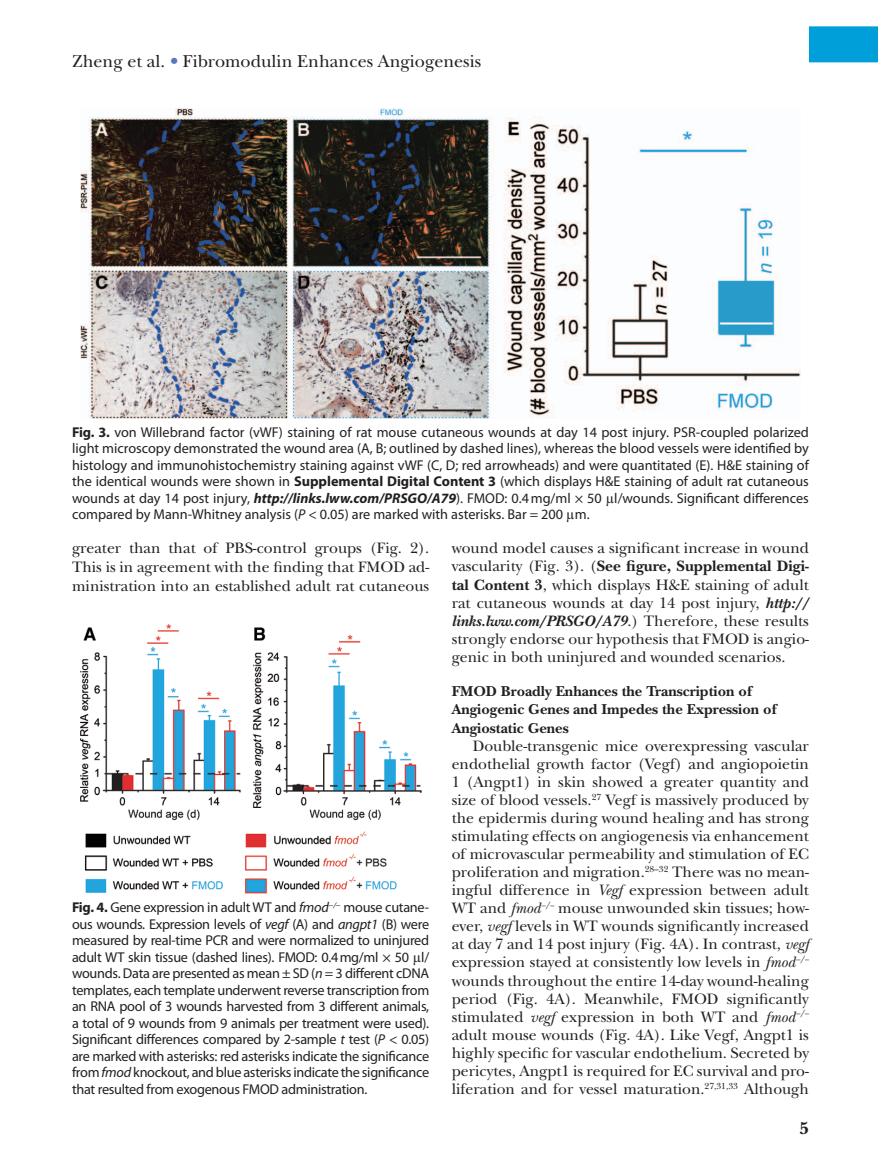
<style>
.page{position:relative;width:878px;height:1175px;background:#fff}
.page>*{position:absolute;margin:0;border:0;box-sizing:border-box;transform-origin:0 0}
.t1{font:18px "New Baskerville";color:#231f20}
.t2{font:700 18px "New Baskerville";color:#231f20}
.t3{font:15.75px/18px "New Baskerville";color:#231f20;text-align:justify}
.t4{font:700 15px/18px "New Baskerville";color:#231f20}
.t5{font:14.25px/16.5px "Myriad Pro";letter-spacing:-.02em;color:#231f20;text-align:justify}
.s1{color:#5876ba}
.s2{font-weight:700}
.s3{font-weight:700;font-style:italic}
.s4{font-family:"Gandhari Unicode"}
.s5{font-style:italic}
</style>
<div class="page">
<div style="left:808px;top:26px;width:70px;height:36px;background:#009fda"></div>
<img style="left:80px;top:108px;width:720px;height:310px">
<img style="left:80px;top:624px;width:341px;height:269px">
<p class="t1" style="left:72px;top:51px;width:410px">Zheng et al. <span class="s1">•</span> Fibromodulin Enhances Angiogenesis</p>
<p class="t5" style="left:72px;top:423px;width:738px"><span class="s2">Fig. 3.</span> von Willebrand factor (vWF) staining of rat mouse cutaneous wounds at day 14 post injury. PSR-coupled polarized light microscopy demonstrated the wound area (A, B; outlined by dashed lines), whereas the blood vessels were identified by histology and immunohistochemistry staining against vWF (C, D; red arrowheads) and were quantitated (E). H&amp;E staining of the identical wounds were shown in <span class="s2">Supplemental Digital Content 3</span> (which displays H&amp;E staining of adult rat cutaneous wounds at day 14 post injury, <span class="s3">http://links.lww.com/PRSGO/A79</span>). FMOD: 0.4mg/ml × 50 <span class="s4">μ</span>l/wounds. Significant differences compared by Mann-Whitney analysis (<span class="s5">P</span> &lt; 0.05) are marked with asterisks. Bar = 200 <span class="s4">μ</span>m.</p>
<p class="t3" style="left:72px;top:539px;width:359px;line-height:19px">greater than that of PBS-control groups (Fig. 2).<br>This is in agreement with the finding that FMOD ad&shy;ministration into an established adult rat cutaneous</p>
<p class="t3" style="left:451px;top:539px;width:359px">wound model causes a significant increase in wound vascularity (Fig. 3). (<span class="s2">See figure, Supplemental Digi&shy;tal Content 3</span>, which displays H&amp;E staining of adult rat cutaneous wounds at day 14 post injury, <span class="s3">http:// links.lww.com/PRSGO/A79</span>.) Therefore, these results strongly endorse our hypothesis that FMOD is angio&shy;genic in both uninjured and wounded scenarios.</p>
<p class="t4" style="left:452px;top:682px;width:327px">FMOD Broadly Enhances the Transcription of<br>Angiogenic Genes and Impedes the Expression of<br>Angiostatic Genes</p>
<p class="t3" style="left:451px;top:736px;width:359px;text-indent:21px">Double-transgenic mice overexpressing vascular endothelial growth factor (Vegf) and angiopoietin 1 (Angpt1) in skin showed a greater quantity and size of blood vessels.<sup>27</sup> Vegf is massively produced by the epidermis during wound healing and has strong stimulating effects on angiogenesis via enhancement of microvascular permeability and stimulation of EC proliferation and migration.<sup>28–32</sup> There was no mean&shy;ingful difference in <span class="s5">Vegf</span> expression between adult WT and <span class="s5">fmod</span><sup>−/−</sup> mouse unwounded skin tissues; how&shy;ever, <span class="s5">vegf</span> levels in WT wounds significantly increased at day 7 and 14 post injury (Fig. 4A). In contrast, <span class="s5">vegf </span>expression stayed at consistently low levels in <span class="s5">fmod</span><sup>−/− </sup>wounds throughout the entire 14-day wound-healing period (Fig. 4A). Meanwhile, FMOD significantly stimulated <span class="s5">vegf</span> expression in both WT and <span class="s5">fmod</span><sup>−/− </sup>adult mouse wounds (Fig. 4A). Like Vegf, Angpt1 is highly specific for vascular endothelium. Secreted by pericytes, Angpt1 is required for EC survival and pro&shy;liferation and for vessel maturation.<sup>27,31,33</sup> Although</p>
<p class="t5" style="left:72px;top:899px;width:359px;text-align:left"><span class="s2">Fig. 4.</span> Gene expression in adult WT and <span class="s5">fmod</span><sup>−/</sup><sup>−</sup> mouse cutane&shy;ous wounds. Expression levels of <span class="s5">vegf</span> (A) and <span class="s5">angpt1</span> (B) were measured by real-time PCR and were normalized to uninjured adult WT skin tissue (dashed lines). FMOD: 0.4mg/ml × 50 <span class="s4">μ</span>l/ wounds. Data are presented as mean ± SD (<span class="s5">n</span> = 3 different cDNA templates, each template underwent reverse transcription from an RNA</p>
<p class="t5" style="left:72px;top:998px;width:359px;text-indent:47px">pool of 3 wounds harvested from 3 different animals, a total of 9 wounds from 9 animals per treatment were used).<br>Significant differences compared by 2-sample <span class="s5">t</span> test (<span class="s5">P</span> &lt; 0.05) are marked with asterisks: red asterisks indicate the significance from <span class="s5">fmod</span> knockout, and blue asterisks indicate the significance that resulted from exogenous FMOD administration.</p>
<p class="t2" style="left:799px;top:1118px;width:11px">5</p>
</div>
